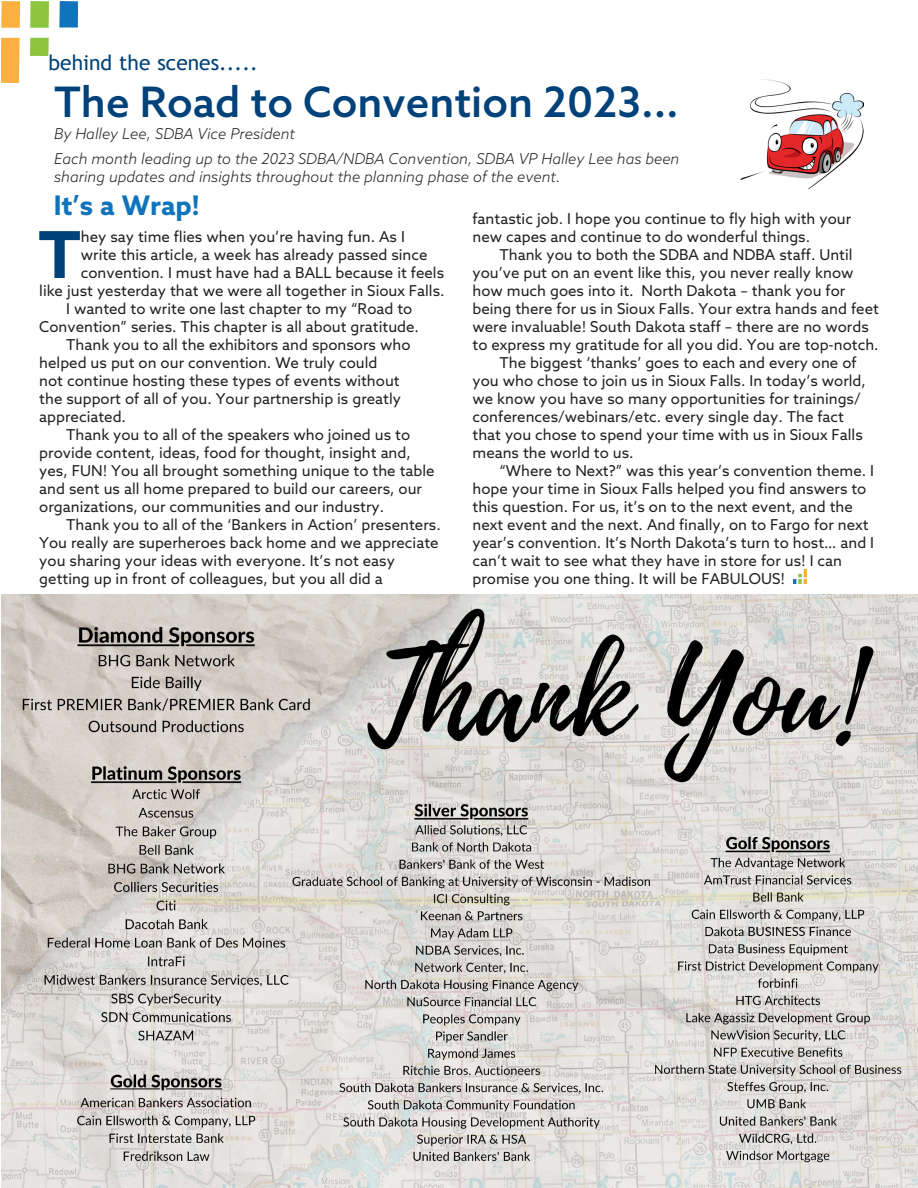
<style>
.page{position:relative;width:918px;height:1188px;background:#fff}
.page>*{position:absolute;margin:0;border:0;box-sizing:border-box;transform-origin:0 0}
.Drop_Cap{font:700 64.65px "Azo Sans";color:#004279}
.t1{font:500 42px "Azo Sans";color:#004279}
.Body_Copy_Indent{font:700 27px "Azo Sans";color:#1074bc}
.t2{font:21px "Trebuchet MS";color:#004279}
.Body_Copy_Indent-2{font:15px/18px "Azo Sans";color:#231f20}
.Drop_Cap-2{font:15px "Azo Sans";color:#231f20}
.t3{font:italic 300 15px/18px "Azo Sans";color:#231f20}
</style>
<div class="page">
<img style="left:2px;top:2px;width:75px;height:81px">
<img style="left:793px;top:570px;width:13px;height:14px">
<img style="left:741px;top:79px;width:123px;height:109px">
<img style="left:2px;top:594px;width:916px;height:593px">
<p class="t2" style="left:49px;top:50px;width:211px">behind the scenes.....</p>
<p class="t1" style="left:54px;top:75px;width:626px">The Road to Convention 2023...</p>
<p class="t3" style="left:54px;top:125px;width:242px">By Halley Lee, SDBA Vice President</p>
<p class="t3" style="left:54px;top:150px;width:627px">Each month leading up to the 2023 SDBA/NDBA Convention, SDBA VP Halley Lee has been sharing updates and insights throughout the planning phase of the event.</p>
<p class="Body_Copy_Indent" style="left:54px;top:188px;width:147px">It’s a Wrap!</p>
<p class="Body_Copy_Indent-2" style="left:472px;top:209px;width:380px">fantastic job. I hope you continue to fly high with your new capes and continue to do wonderful things.</p>
<p class="Body_Copy_Indent-2" style="left:472px;top:245px;width:408px;text-indent:27px">Thank you to both the SDBA and NDBA staff. Until you’ve put on an event like this, you never really know how much goes into it. North Dakota – thank you for being there for us in Sioux Falls. Your extra hands and feet were invaluable! South Dakota staff – there are no words to express my gratitude for all you did. You are top-notch.</p>
<p class="Body_Copy_Indent-2" style="left:472px;top:353px;width:395px;text-indent:27px">The biggest ‘thanks’ goes to each and every one of you who chose to join us in Sioux Falls. In today’s world, we know you have so many opportunities for trainings/ conferences/webinars/etc. every single day. The fact that you chose to spend your time with us in Sioux Falls means the world to us.</p>
<p class="Body_Copy_Indent-2" style="left:472px;top:461px;width:403px;text-indent:27px">“Where to Next?” was this year’s convention theme. I hope your time in Sioux Falls helped you find answers to this question. For us, it’s on to the next event, and the next event and the next. And finally, on to Fargo for next year’s convention. It’s North Dakota’s turn to host… and I can’t wait to see what they have in store for us! I can promise you one thing. It will be FABULOUS!</p>
<p class="Drop_Cap" style="left:38px;top:212px;width:44px">T</p>
<p class="Drop_Cap-2" style="left:81px;top:227px;width:326px">hey say time flies when you’re having fun. As I</p>
<p class="Drop_Cap-2" style="left:81px;top:245px;width:348px">write this article, a week has already passed since</p>
<p class="Drop_Cap-2" style="left:81px;top:263px;width:365px">convention. I must have had a BALL because it feels</p>
<p class="Drop_Cap-2" style="left:39px;top:281px;width:407px">like just yesterday that we were all together in Sioux Falls.</p>
<p class="Body_Copy_Indent-2" style="left:39px;top:299px;width:381px;text-indent:27px">I wanted to write one last chapter to my “Road to<br>Convention” series. This chapter is all about gratitude.</p>
<p class="Body_Copy_Indent-2" style="left:39px;top:335px;width:373px;text-indent:27px">Thank you to all the exhibitors and sponsors who helped us put on our convention. We truly could<br>not continue hosting these types of events without the support of all of you. Your partnership is greatly appreciated.</p>
<p class="Body_Copy_Indent-2" style="left:39px;top:425px;width:397px;text-indent:27px">Thank you to all of the speakers who joined us to provide content, ideas, food for thought, insight and, yes, FUN! You all brought something unique to the table and sent us all home prepared to build our careers, our organizations, our communities and our industry.</p>
<p class="Body_Copy_Indent-2" style="left:39px;top:515px;width:403px;text-indent:27px">Thank you to all of the ‘Bankers in Action’ presenters.<br>You really are superheroes back home and we appreciate you sharing your ideas with everyone. It’s not easy getting up in front of colleagues, but you all did a</p>
</div>
